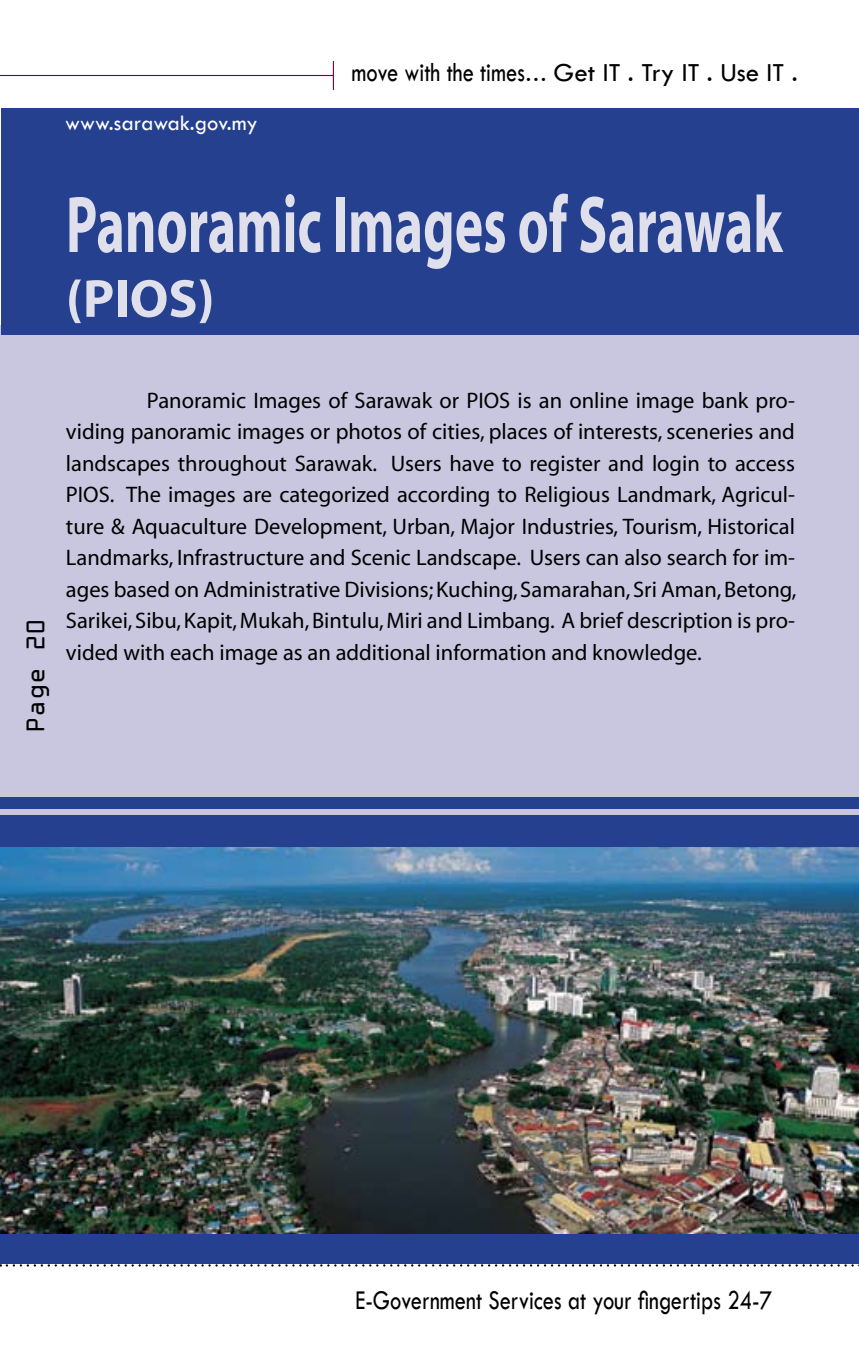
<style>
.page{position:relative;width:859px;height:1345px;background:#fff}
.page>*{position:absolute;margin:0;border:0;box-sizing:border-box;transform-origin:0 0}
.t1{font:700 81px "Myriad";color:#e0e0ed;scale:.67 1}
.t2{font:700 54px "Myriad";color:#e0e0ed}
.t3{font:28.12px "Tw Cen";color:#000;scale:.8 1}
.t4{font:27px "Tw Cen";color:#000}
.t5{font:27px "OCRA Extended";color:#000}
.t6{font:22.5px/31.5px "Myriad";color:#000;text-align:justify}
.t7{font:22.5px "Tw Cen";color:#fff}
.s1{font-size:28.12px}
.s2{font-size:22.5px}
</style>
<div class="page">
<hr style="left:0;top:75px;width:333px;height:1px;background:#7b0046">
<svg style="left:333px;top:61px;width:1px;height:29px"></svg>
<svg style="left:7px;top:1264px;width:852px;height:2px"></svg>
<div style="left:0;top:325px;width:859px;height:504px;background:#c8c7df"></div>
<div style="left:1px;top:108px;width:858px;height:226px;background:#24408f"></div>
<img style="left:0;top:847px;width:859px;height:387px">
<div style="left:0;top:815px;width:859px;height:32px;background:#24408f"></div>
<div style="left:0;top:1234px;width:859px;height:30px;background:#24408f"></div>
<div style="left:0;top:798px;width:859px;height:11px;background:#24408f"></div>
<p class="t7" style="left:65px;top:110px;width:194px">www.sarawak.gov.my</p>
<p class="t4" style="left:351px;top:56px;width:448px"><span class="s1">move with the times</span><span class="s2">…</span> Get IT . Try IT . Use IT .</p>
<h1 class="t1" style="left:66px;top:183px;width:1071px">Panoramic Images of Sarawak</h1>
<h2 class="t2" style="left:66px;top:271px;width:150px">(PIOS)</h2>
<p class="t5" style="left:21px;top:733px;width:116px;rotate:-90deg">Page 20</p>
<p class="t6" style="left:66px;top:385px;width:732px;text-indent:81px">Panoramic Images of Sarawak or PIOS is an online image bank pro&shy;viding panoramic images or photos of cities, places of interests, sceneries and landscapes throughout Sarawak. Users have to register and login to access PIOS. The images are categorized according to Religious Landmark, Agricul&shy;ture &amp; Aquaculture Development, Urban, Major Industries, Tourism, Historical Landmarks, Infrastructure and Scenic Landscape. Users can also search for im&shy;ages based on Administrative Divisions; Kuching, Samarahan, Sri Aman, Betong, Sarikei, Sibu, Kapit, Mukah, Bintulu, Miri and Limbang. A brief description is pro&shy;vided with each image as an additional information and knowledge.</p>
<p class="t3" style="left:355px;top:1283px;width:522px">E-Government Services at your fingertips 24-7</p>
</div>
